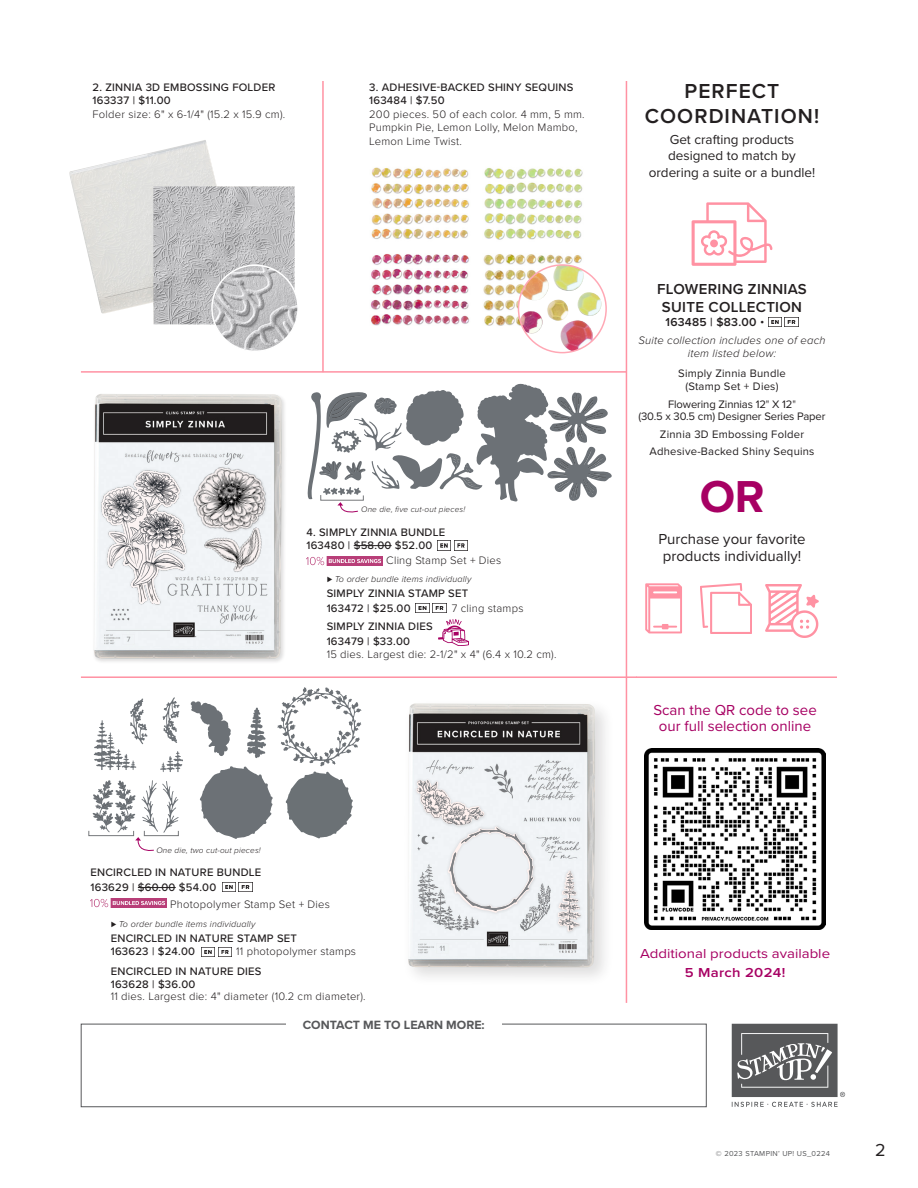
<style>
.page{position:relative;width:918px;height:1188px;background:#fff}
.page>*{position:absolute;margin:0;border:0;box-sizing:border-box;transform-origin:0 0}
.t1{font:700 46.35px "Proxima Nova";color:#a70063}
.t2{font:600 21px "Proxima Nova";letter-spacing:.05em;color:#231f20}
.t3{font:18px "Proxima Nova";color:#231f20}
.t4{font:15px/16.5px "Proxima Nova";color:#231f20}
.t5{font:15px/16.5px "Proxima Nova";color:#a70063;text-align:center}
.t6{font:600 15px/18px "Proxima Nova";letter-spacing:.02em;color:#231f20;text-align:center}
.t7{font:13.5px/16.5px "Proxima Nova";color:#231f20;text-align:center}
.t8{font:13.5px/19.5px "Proxima Nova";color:#a70063;text-align:center;scale:1.11 1}
.t9{font:700 12.45px "Proxima Nova";color:#57585a}
.t10{font:600 12px "Proxima Nova";letter-spacing:.02em;color:#231f20}
.t11{font:500 11.25px/13.5px "Proxima Nova";letter-spacing:.02em;color:#231f20}
.t12{font:300 11.25px/13.5px "Proxima Nova";letter-spacing:.02em;color:#231f20}
.t13{font:11.25px/18px "Proxima Nova";letter-spacing:.02em;color:#231f20;text-align:center}
.t14{font:italic 300 11.25px/13.5px "Proxima Nova";letter-spacing:.02em;color:#231f20;text-align:center}
.t15{font:11.25px "Proxima Nova";letter-spacing:-.01em;color:#231f20}
.t16{font:italic 300 9px "Proxima Nova";letter-spacing:.02em;color:#231f20}
.t17{font:italic 300 8.25px "Proxima Nova";letter-spacing:.02em;color:#231f20}
.t18{font:7.5px "Proxima Nova";letter-spacing:.04em;color:#57585a}
.s1{font-weight:300}
.s2{font-weight:500}
.s3{font-weight:400}
.s4{font-weight:600}
</style>
<div class="page">
<svg style="left:732px;top:1024px;width:113px;height:83px"></svg>
<div style="left:81px;top:1024px;width:626px;height:83px;border:1px solid #57585a"></div>
<div style="left:286px;top:1019px;width:216px;height:12px;background:#fff"></div>
<hr style="left:81px;top:676px;width:556px;height:2px;background:#ff92a3">
<hr style="left:81px;top:371px;width:545px;height:2px;background:#ff92a3">
<hr style="left:626px;top:81px;width:1px;height:922px;background:#ff92a3">
<hr style="left:322px;top:81px;width:2px;height:291px;background:#ff92a3">
<hr style="left:138px;top:887px;width:38px;height:1px;background:#231f20">
<img style="left:90px;top:898px;width:77px;height:10px">
<hr style="left:354px;top:545px;width:38px;height:1px;background:#231f20">
<img style="left:306px;top:556px;width:77px;height:10px">
<div style="left:93px;top:393px;width:194px;height:271px;background:#231f20;opacity:.15"></div>
<img style="left:94px;top:394px;width:188px;height:265px">
<div style="left:403px;top:698px;width:212px;height:289px;background:#231f20;opacity:.15"></div>
<img style="left:408px;top:704px;width:187px;height:264px">
<hr style="left:636px;top:676px;width:201px;height:2px;background:#ff92a3">
<img style="left:644px;top:748px;width:182px;height:182px">
<svg style="left:692px;top:202px;width:80px;height:64px"></svg>
<img style="left:768px;top:317px;width:14px;height:10px">
<svg style="left:785px;top:317px;width:13px;height:10px"></svg>
<img style="left:700px;top:583px;width:52px;height:51px">
<svg style="left:645px;top:583px;width:37px;height:50px"></svg>
<img style="left:766px;top:585px;width:53px;height:53px">
<svg style="left:416px;top:603px;width:30px;height:10px"></svg>
<img style="left:437px;top:541px;width:14px;height:9px">
<img style="left:454px;top:541px;width:14px;height:9px">
<img style="left:201px;top:947px;width:14px;height:10px">
<img style="left:218px;top:947px;width:14px;height:10px">
<img style="left:69px;top:140px;width:226px;height:185px">
<img style="left:212px;top:265px;width:86px;height:86px;border-radius:43px">
<div style="left:211px;top:264px;width:88px;height:88px;border:2px solid #fff;border-radius:50%"></div>
<img style="left:370px;top:167px;width:223px;height:170px">
<div style="left:518px;top:265px;width:88px;height:88px;background:#fff;border-radius:50%"></div>
<img style="left:553px;top:265px;width:32px;height:26px">
<img style="left:577px;top:292px;width:26px;height:24px">
<img style="left:547px;top:299px;width:22px;height:22px">
<img style="left:559px;top:320px;width:35px;height:31px">
<img style="left:520px;top:311px;width:23px;height:23px">
<img style="left:521px;top:272px;width:30px;height:29px">
<div style="left:518px;top:264px;width:89px;height:89px;border:2px solid #ffa8b5;border-radius:50%"></div>
<svg style="left:160px;top:751px;width:23px;height:21px"></svg>
<svg style="left:163px;top:697px;width:17px;height:46px"></svg>
<svg style="left:94px;top:699px;width:54px;height:71px"></svg>
<div style="left:414px;top:777px;width:74px;height:52px;background:#f0f3f6"></div>
<div style="left:555px;top:868px;width:29px;height:66px;background:#f0f3f6"></div>
<img style="left:558px;top:871px;width:23px;height:60px">
<div style="left:445px;top:824px;width:92px;height:92px;background:#231f20;opacity:.15"></div>
<svg style="left:416px;top:779px;width:118px;height:134px"></svg>
<svg style="left:191px;top:687px;width:170px;height:152px"></svg>
<div style="left:89px;top:831px;width:45px;height:5px;border:1px solid #76787b"></div>
<svg style="left:308px;top:384px;width:304px;height:129px"></svg>
<svg style="left:92px;top:780px;width:87px;height:71px"></svg>
<img style="left:93px;top:454px;width:144px;height:179px">
<img style="left:194px;top:562px;width:77px;height:20px">
<img style="left:176px;top:442px;width:108px;height:120px">
<div style="left:144px;top:831px;width:35px;height:5px;border:1px solid #76787b"></div>
<img style="left:222px;top:882px;width:14px;height:10px">
<svg style="left:239px;top:882px;width:13px;height:10px"></svg>
<img style="left:438px;top:619px;width:30px;height:26px">
<p class="t11" style="left:93px;top:80px;width:194px">2. ZINNIA 3D EMBOSSING FOLDER<br>163337 | $11.00<br><span class="s1">Folder size: 6" x 6-1/4" (15.2 x 15.9 cm).</span></p>
<p class="t12" style="left:369px;top:80px;width:217px"><span class="s2">3. ADHESIVE-BACKED SHINY SEQUINS<br>163484 | $7.50<br></span>200 pieces. 50 of each color. 4 mm, 5 mm.<br>Pumpkin Pie, Lemon Lolly, Melon Mambo,</p>
<p class="t12" style="left:369px;top:134px;width:94px">Lemon Lime Twist.</p>
<p class="t17" style="left:361px;top:505px;width:106px">One die, five cut-out pieces!</p>
<p class="t11" style="left:306px;top:526px;width:140px">4. SIMPLY ZINNIA BUNDLE</p>
<p class="t11" style="left:386px;top:538px;width:117px;line-height:15px;text-indent:-80px">163480 | $58.00 $52.00<br><span class="s1">Cling Stamp Set + Dies</span></p>
<p class="t16" style="left:327px;top:574px;width:146px">⊲ To order bundle items individually</p>
<p class="t11" style="left:327px;top:587px;width:143px">SIMPLY ZINNIA STAMP SET</p>
<p class="t11" style="left:327px;top:602px;width:85px">163472 | $25.00</p>
<p class="t12" style="left:452px;top:602px;width:73px">7 cling stamps</p>
<p class="t11" style="left:327px;top:620px;width:108px">SIMPLY ZINNIA DIES</p>
<p class="t11" style="left:327px;top:635px;width:85px">163479 | $33.00</p>
<p class="t12" style="left:327px;top:648px;width:231px">15 dies. Largest die: 2-1/2" x 4" (6.4 x 10.2 cm).</p>
<p class="t17" style="left:156px;top:845px;width:106px">One die, two cut-out pieces!</p>
<p class="t11" style="left:90px;top:866px;width:172px">ENCIRCLED IN NATURE BUNDLE</p>
<p class="t11" style="left:90px;top:881px;width:127px">163629 | $60.00 $54.00</p>
<p class="t12" style="left:170px;top:897px;width:161px">Photopolymer Stamp Set + Dies</p>
<p class="t16" style="left:111px;top:919px;width:146px">⊲ To order bundle items individually</p>
<p class="t11" style="left:111px;top:932px;width:188px">ENCIRCLED IN NATURE STAMP SET</p>
<p class="t11" style="left:111px;top:945px;width:86px">163623 | $24.00</p>
<p class="t12" style="left:236px;top:945px;width:121px">11 photopolymer stamps</p>
<p class="t11" style="left:111px;top:965px;width:152px">ENCIRCLED IN NATURE DIES</p>
<p class="t11" style="left:111px;top:978px;width:86px">163628 | $36.00</p>
<p class="t12" style="left:111px;top:990px;width:256px">11 dies. Largest die: 4" diameter (10.2 cm diameter).</p>
<p class="t9" style="left:303px;top:1017px;width:183px">CONTACT ME TO LEARN MORE:</p>
<p class="t2" style="left:685px;top:78px;width:96px">PERFECT</p>
<p class="t2" style="left:645px;top:103px;width:176px">COORDINATION!</p>
<p class="t7" style="left:649px;top:131px;width:168px">Get crafting products designed to match by ordering a suite or a bundle!</p>
<p class="t6" style="left:657px;top:281px;width:151px">FLOWERING ZINNIAS<br>SUITE COLLECTION</p>
<p class="t10" style="left:666px;top:315px;width:100px">163485 | $83.00 <span class="s3">•</span></p>
<p class="t14" style="left:638px;top:334px;width:189px">Suite collection includes one of each item listed below:</p>
<p class="t13" style="left:678px;top:364px;width:109px">Simply Zinnia Bundle</p>
<p class="t13" style="left:685px;top:378px;width:95px">(Stamp Set + Dies)</p>
<p class="t15" style="left:668px;top:398px;width:129px">Flowering Zinnias 12<span class="s1">"</span> X 12<span class="s1">"</span></p>
<p class="t13" style="left:638px;top:408px;width:189px">(30.5 x 30.5 cm) Designer Series Paper<br>Zinnia 3D Embossing Folder</p>
<p class="t13" style="left:650px;top:442px;width:166px">Adhesive-Backed Shiny Sequins</p>
<h1 class="t1" style="left:699px;top:469px;width:67px">OR</h1>
<p class="t4" style="left:658px;top:531px;width:149px">Purchase your favorite products individually!</p>
<p class="t5" style="left:653px;top:702px;width:165px">Scan the QR code to see our full selection online</p>
<p class="t8" style="left:640px;top:944px;width:173px">Additional products available<br><span class="s4">5 March 2024!</span></p>
<p class="t18" style="left:716px;top:1149px;width:116px">© 2023 STAMPIN’ UP! US_0224</p>
<h3 class="t3" style="left:875px;top:1139px;width:12px">2</h3>
</div>
